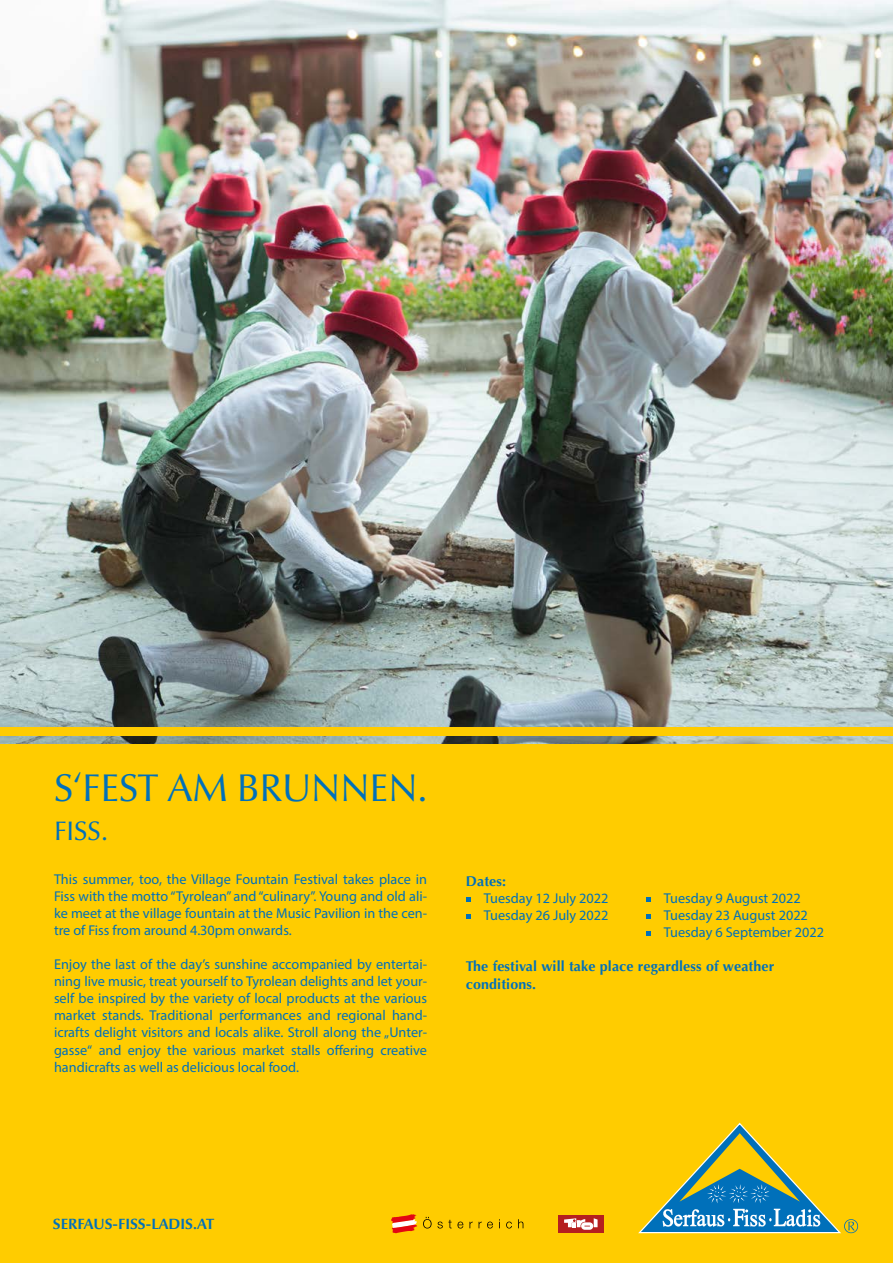
<style>
.page{position:relative;width:893px;height:1263px;background:#fff}
.page>*{position:absolute;margin:0;border:0;box-sizing:border-box;transform-origin:0 0}
.t1{font:39px "Optima Nova LT Pro";color:#0070ba}
.t2{font:27px "Optima Nova LT Pro";color:#0070ba}
.t3{font:700 15px "Optima Nova LT Pro";color:#0070ba}
.t4{font:14.25px/17.1px "Myriad Pro";color:#0070ba;text-align:justify}
.t5{font:700 14.25px/17.1px "Optima";letter-spacing:.01em;color:#0070ba}
</style>
<div class="page">
<img style="left:0;top:0;width:893px;height:744px">
<div style="left:0;top:744px;width:893px;height:519px;background:#fc0"></div>
<div style="left:0;top:727px;width:893px;height:9px;background:#fc0"></div>
<div style="left:558px;top:1215px;width:45px;height:17px;background:#b51f1f"></div>
<svg style="left:564px;top:1218px;width:34px;height:12px"></svg>
<svg style="left:638px;top:1122px;width:220px;height:112px"></svg>
<svg style="left:423px;top:1217px;width:40px;height:11px"></svg>
<svg style="left:469px;top:1221px;width:4px;height:7px"></svg>
<svg style="left:479px;top:1221px;width:14px;height:7px"></svg>
<svg style="left:506px;top:1221px;width:6px;height:7px"></svg>
<svg style="left:518px;top:1219px;width:5px;height:9px"></svg>
<svg style="left:391px;top:1214px;width:26px;height:19px"></svg>
<svg style="left:466px;top:897px;width:4px;height:5px"></svg>
<svg style="left:646px;top:897px;width:4px;height:5px"></svg>
<svg style="left:466px;top:914px;width:4px;height:5px"></svg>
<svg style="left:646px;top:914px;width:4px;height:5px"></svg>
<svg style="left:646px;top:931px;width:4px;height:5px"></svg>
<h1 class="t1" style="left:54px;top:763px;width:375px">S‘FEST AM BRUNNEN.</h1>
<h2 class="t2" style="left:54px;top:814px;width:56px">FISS.</h2>
<p class="t4" style="left:54px;top:870px;width:375px">This summer, too, the Village Fountain Festival takes place in Fiss with the motto “Tyrolean” and “culinary”. Young and old ali&shy;ke meet at the village fountain at the Music Pavilion in the cen&shy;tre of Fiss from around 4.30pm onwards.</p>
<p class="t4" style="left:54px;top:955px;width:375px">Enjoy the last of the day’s sunshine accompanied by entertai&shy;ning live music, treat yourself to Tyrolean delights and let your&shy;self be inspired by the variety of local products at the various market stands. Traditional performances and regional hand&shy;icrafts delight visitors and locals alike. Stroll along the „Unter&shy;gasse“ and enjoy the various market stalls offering creative handicrafts as well as delicious local food.</p>
<p class="t5" style="left:466px;top:873px;width:42px">Dates:</p>
<p class="t4" style="left:484px;top:889px;width:126px">Tuesday 12 July 2022</p>
<p class="t4" style="left:664px;top:889px;width:138px">Tuesday 9 August 2022</p>
<p class="t4" style="left:484px;top:906px;width:126px">Tuesday 26 July 2022</p>
<p class="t4" style="left:664px;top:906px;width:162px">Tuesday 23 August 2022<br>Tuesday 6 September 2022</p>
<p class="t5" style="left:466px;top:958px;width:310px">The festival will take place regardless of weather conditions.</p>
<p class="t3" style="left:53px;top:1215px;width:163px">SERFAUS-FISS-LADIS.AT</p>
</div>
